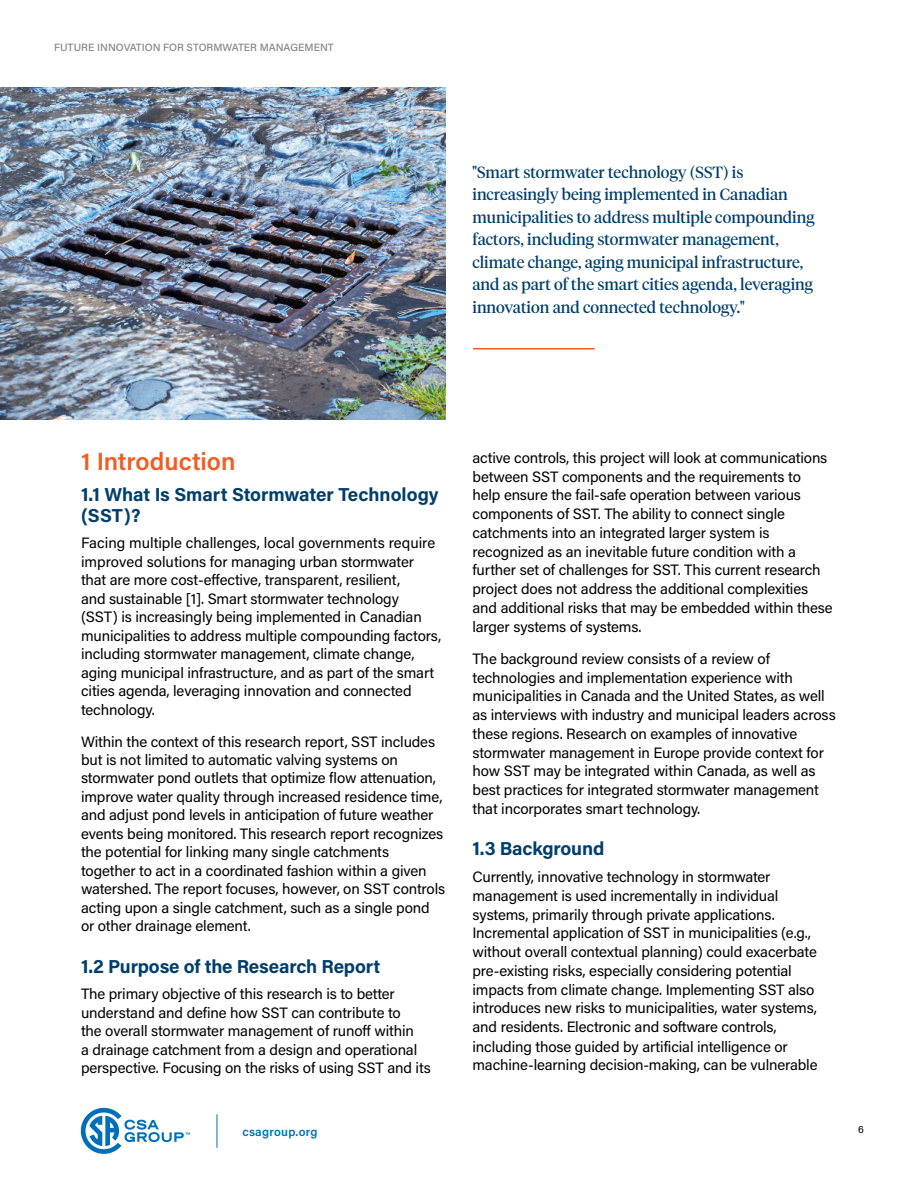
<style>
.page{position:relative;width:918px;height:1188px;background:#fff}
.page>*{position:absolute;margin:0;border:0;box-sizing:border-box;transform-origin:0 0}
.Header_2{font:600 24.75px "Acumin Pro";color:#f15d22}
.Header_3{font:700 18.75px/21px "Acumin Pro";letter-spacing:-.01em;color:#003e6b}
.t1{font:16.2px/22.5px "Tiempos Headline";color:#003e6b}
.Text{font:15px/18.5px "Acumin Pro";letter-spacing:-.01em;color:#000}
.t2{font:600 12px "Acumin Pro";letter-spacing:.02em;color:#006fb9}
.t3{font:500 10.5px "Acumin Pro";color:#808285}
.t4{font:10.5px "Acumin Pro";color:#000}
</style>
<div class="page">
<hr style="left:217px;top:1114px;width:1px;height:34px;background:#006fb9">
<svg style="left:81px;top:1108px;width:109px;height:46px"></svg>
<hr style="left:473px;top:348px;width:122px;height:2px;background:#f15d22">
<img style="left:0;top:88px;width:446px;height:332px">
<p class="t3" style="left:54px;top:40px;width:281px">FUTURE INNOVATION FOR STORMWATER MANAGEMENT</p>
<p class="t1" style="left:472px;top:160px;width:344px">"Smart stormwater technology (SST) is increasingly being implemented in Canadian municipalities to address multiple compounding factors, including stormwater management, climate change, aging municipal infrastructure, and as part of the smart cities agenda, leveraging innovation and connected technology."</p>
<h2 class="Header_2" style="left:81px;top:444px;width:156px">1 Introduction</h2>
<h3 class="Header_3" style="left:81px;top:483px;width:359px">1.1 What Is Smart Stormwater Technology (SST)?</h3>
<p class="Text" style="left:81px;top:533px;width:362px">Facing multiple challenges, local governments require improved solutions for managing urban stormwater that are more cost-effective, transparent, resilient,<br>and sustainable [1]. Smart stormwater technology<br>(SST) is increasingly being implemented in Canadian municipalities to address multiple compounding factors, including stormwater management, climate change, aging municipal infrastructure, and as part of the smart cities agenda, leveraging innovation and connected technology.</p>
<p class="Text" style="left:81px;top:731px;width:366px">Within the context of this research report, SST includes but is not limited to automatic valving systems on stormwater pond outlets that optimize flow attenuation, improve water quality through increased residence time, and adjust pond levels in anticipation of future weather events being monitored. This research report recognizes the potential for linking many single catchments together to act in a coordinated fashion within a given watershed. The report focuses, however, on SST controls acting upon a single catchment, such as a single pond or other drainage element.</p>
<h3 class="Header_3" style="left:81px;top:955px;width:301px">1.2 Purpose of the Research Report</h3>
<p class="Text" style="left:81px;top:984px;width:351px">The primary objective of this research is to better understand and define how SST can contribute to<br>the overall stormwater management of runoff within<br>a drainage catchment from a design and operational perspective. Focusing on the risks of using SST and its</p>
<p class="t2" style="left:242px;top:1124px;width:77px">csagroup.org</p>
<p class="Text" style="left:472px;top:448px;width:362px">active controls, this project will look at communications between SST components and the requirements to help ensure the fail-safe operation between various components of SST. The ability to connect single catchments into an integrated larger system is recognized as an inevitable future condition with a further set of challenges for SST. This current research project does not address the additional complexities and additional risks that may be embedded within these larger systems of systems.</p>
<p class="Text" style="left:472px;top:649px;width:365px">The background review consists of a review of technologies and implementation experience with municipalities in Canada and the United States, as well as interviews with industry and municipal leaders across these regions. Research on examples of innovative stormwater management in Europe provide context for how SST may be integrated within Canada, as well as best practices for integrated stormwater management that incorporates smart technology.</p>
<h3 class="Header_3" style="left:472px;top:837px;width:133px">1.3 Background</h3>
<p class="Text" style="left:472px;top:867px;width:347px;line-height:18.9px">Currently, innovative technology in stormwater management is used incrementally in individual systems, primarily through private applications.<br>Incremental application of SST in municipalities (e.g., without overall contextual planning) could exacerbate pre-existing risks, especially considering potential impacts from climate change. Implementing SST also introduces new risks to municipalities, water systems, and residents. Electronic and software controls, including those guided by artificial intelligence or machine-learning decision-making, can be vulnerable</p>
<p class="t4" style="left:858px;top:1122px;width:7px">6</p>
</div>
